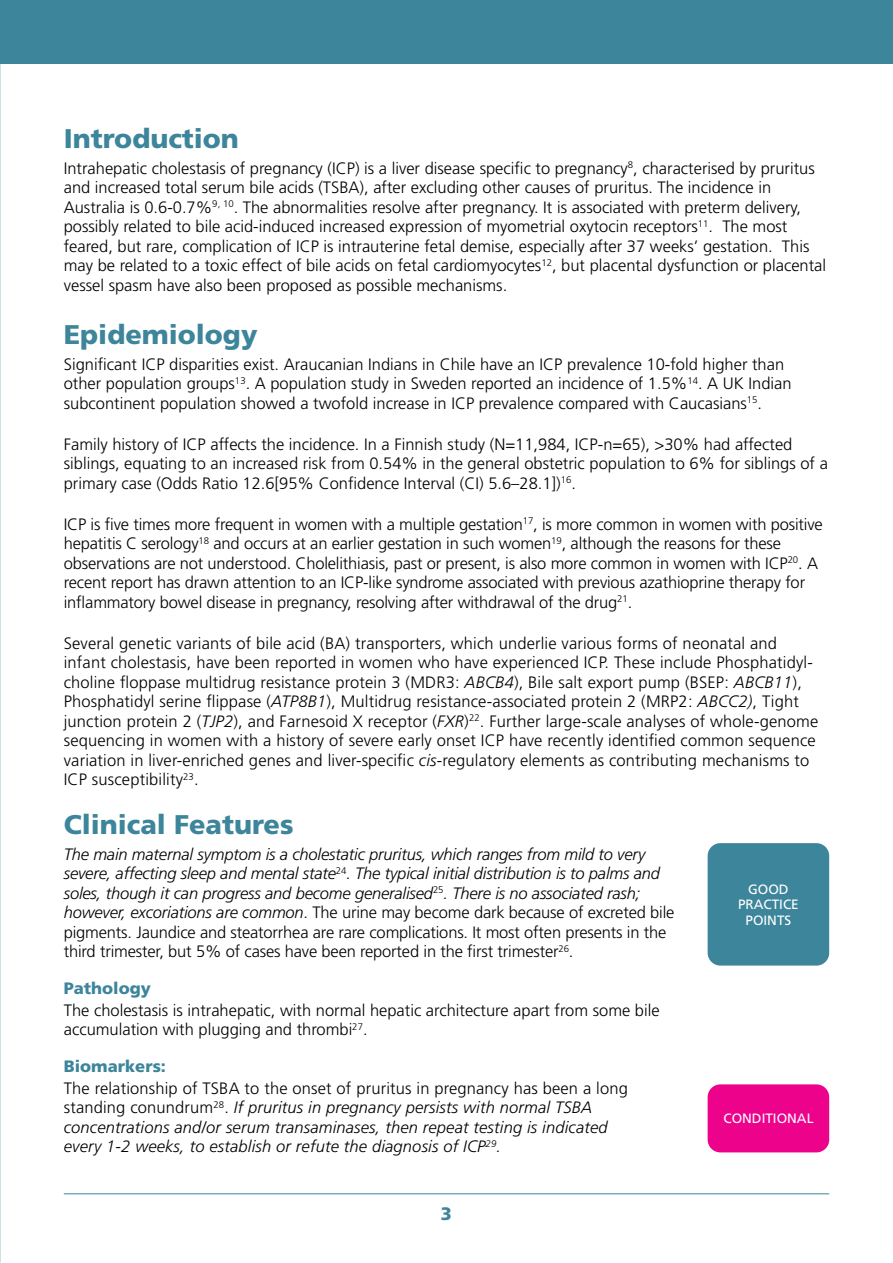
<style>
.page{position:relative;width:893px;height:1263px;background:#fff}
.page>*{position:absolute;margin:0;border:0;box-sizing:border-box;transform-origin:0 0}
.Body_Heading{font:900 27px "Frutiger LT Std";color:#3d859b}
.Body_Text_Proper{font:900 27px "Frutiger LT Std";color:#3d859b}
.t1{font:900 18px "Frutiger LT Std";color:#3d859b}
.Body_Text_Proper-2{font:300 16.5px/19.5px "Frutiger LT Std";color:#000}
.Body_Text_Proper-3{font:italic 300 16.5px/19.5px "Frutiger LT Std";letter-spacing:-.01em;color:#000}
.Body_Text_Proper-4{font:italic 300 16.5px/19.5px "Frutiger LT Std";letter-spacing:.01em;color:#000}
.Body_Text_Proper-5{font:900 16.5px "Frutiger LT Std";color:#3d859b}
.Body_Text_Proper-6{font:13.5px/15.6px "Frutiger LT Std";color:#fff;text-align:center}
.s1{font-style:italic}
.s2{font-style:normal}
</style>
<div class="page">
<div style="left:0;top:0;width:893px;height:64px;background:#3d859b"></div>
<hr style="left:64px;top:1193px;width:765px;height:1px;background:#3d859b">
<div style="left:708px;top:1084px;width:121px;height:68px;background:#ed028c;border-radius:13px"></div>
<div style="left:708px;top:843px;width:121px;height:122px;background:#3d859b;border-radius:13px"></div>
<p class="Body_Text_Proper" style="left:64px;top:122px;width:177px">Introduction</p>
<p class="Body_Text_Proper-2" style="left:64px;top:159px;width:764px">Intrahepatic cholestasis of pregnancy (ICP) is a liver disease specific to pregnancy<sup>8</sup>, characterised by pruritus and increased total serum bile acids (TSBA), after excluding other causes of pruritus. The incidence in Australia is 0.6-0.7%<sup>9,</sup> <sup>10</sup>. The abnormalities resolve after pregnancy. It is associated with preterm delivery, possibly related to bile acid-induced increased expression of myometrial oxytocin receptors<sup>11</sup>. The most feared, but rare, complication of ICP is intrauterine fetal demise, especially after 37 weeks’ gestation. This may be related to a toxic effect of bile acids on fetal cardiomyocytes<sup>12</sup>, but placental dysfunction or placental vessel spasm have also been proposed as possible mechanisms.</p>
<p class="Body_Heading" style="left:64px;top:318px;width:195px">Epidemiology</p>
<p class="Body_Text_Proper-2" style="left:64px;top:354px;width:729px">Significant ICP disparities exist. Araucanian Indians in Chile have an ICP prevalence 10-fold higher than other population groups<sup>13</sup>. A population study in Sweden reported an incidence of 1.5%<sup>14</sup>. A UK Indian subcontinent population showed a twofold increase in ICP prevalence compared with Caucasians<sup>15</sup>.</p>
<p class="Body_Text_Proper-2" style="left:64px;top:434px;width:766px">Family history of ICP affects the incidence. In a Finnish study (N=11,984, ICP-n=65), &gt;30% had affected siblings, equating to an increased risk from 0.54% in the general obstetric population to 6% for siblings of a primary case (Odds Ratio 12.6[95% Confidence Interval (CI) 5.6–28.1])<sup>16</sup>.</p>
<p class="Body_Text_Proper-2" style="left:64px;top:514px;width:761px">ICP is five times more frequent in women with a multiple gestation<sup>17</sup>, is more common in women with positive hepatitis C serology<sup>18</sup> and occurs at an earlier gestation in such women<sup>19</sup>, although the reasons for these observations are not understood. Cholelithiasis, past or present, is also more common in women with ICP<sup>20</sup>. A recent report has drawn attention to an ICP-like syndrome associated with previous azathioprine therapy for inflammatory bowel disease in pregnancy, resolving after withdrawal of the drug<sup>21</sup>.</p>
<p class="Body_Text_Proper-2" style="left:64px;top:633px;width:756px">Several genetic variants of bile acid (BA) transporters, which underlie various forms of neonatal and infant cholestasis, have been reported in women who have experienced ICP. These include Phosphatidyl&shy;choline floppase multidrug resistance protein 3 (MDR3: <span class="s1">ABCB4</span>), Bile salt export pump (BSEP: <span class="s1">ABCB11</span>), Phosphatidyl serine flippase (<span class="s1">ATP8B1</span>), Multidrug resistance-associated protein 2 (MRP2: <span class="s1">ABCC2)</span>, Tight junction protein 2 (<span class="s1">TJP2</span>), and Farnesoid X receptor (<span class="s1">FXR</span>)<sup>22</sup>. Further large-scale analyses of whole-genome sequencing in women with a history of severe early onset ICP have recently identified common sequence variation in liver-enriched genes and liver-specific <span class="s1">cis</span>-regulatory elements as contributing mechanisms to ICP susceptibility<sup>23</sup>.</p>
<p class="Body_Heading" style="left:64px;top:808px;width:231px">Clinical Features</p>
<p class="Body_Text_Proper-3" style="left:64px;top:844px;width:612px">The main maternal symptom is a cholestatic pruritus, which ranges from mild to very severe, affecting sleep and mental state<sup>24</sup>. The typical initial distribution is to palms and soles, though it can progress and become generalised<sup>25</sup>. There is no associated rash; however, excoriations are common<span class="s2">. The urine may become dark because of excreted bile pigments. Jaundice and steatorrhea are rare complications. It most often presents in the third trimester, but 5% of cases have been reported in the first trimester</span><sup>26</sup><span class="s2">.</span></p>
<p class="Body_Text_Proper-5" style="left:64px;top:978px;width:89px">Pathology</p>
<p class="Body_Text_Proper-2" style="left:64px;top:1000px;width:597px">The cholestasis is intrahepatic, with normal hepatic architecture apart from some bile accumulation with plugging and thrombi<sup>27</sup>.</p>
<p class="Body_Text_Proper-5" style="left:64px;top:1056px;width:104px">Biomarkers:</p>
<p class="Body_Text_Proper-4" style="left:64px;top:1079px;width:566px"><span class="s2">The relationship of TSBA to the onset of pruritus in pregnancy has been a long standing conundrum</span><sup>28</sup><span class="s2">.</span> If pruritus in pregnancy persists with normal TSBA concentrations and/or serum transaminases, then repeat testing is indicated every 1-2 weeks, to establish or refute the diagnosis of ICP<sup>29</sup>.</p>
<p class="Body_Text_Proper-6" style="left:738px;top:881px;width:62px">GOOD<br>PRACTICE<br>POINTS</p>
<p class="Body_Text_Proper-6" style="left:723px;top:1111px;width:92px">CONDITIONAL</p>
<p class="t1" style="left:441px;top:1203px;width:13px">3</p>
</div>
